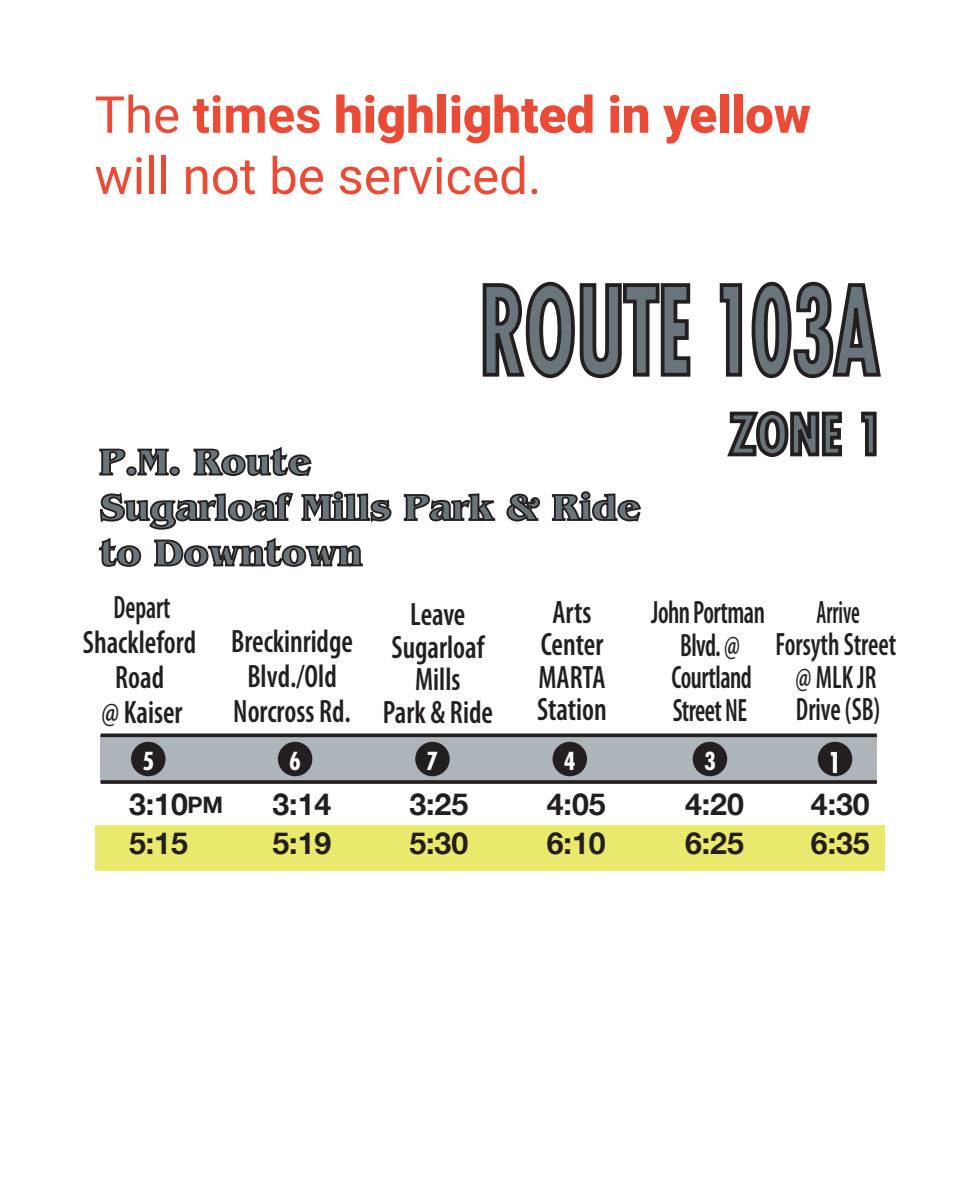
<style>
.page{position:relative;width:972px;height:1188px;background:#fff}
.page>*{position:absolute;margin:0;border:0;box-sizing:border-box;transform-origin:0 0}
.t1{font:700 134.4px "Futura PT Cond";color:#6a747b;scale:.72 1}
.t2{font:700 61.2px "Futura PT Cond";color:#6a747b}
.t3{font:51px/61.2px "Roboto";color:#e94b36}
.t4{font:700 37.8px/45.3px "Benguiat Pro ITC";color:#6a747b}
.t5{font:600 condensed 32.4px/32.4px "Myriad Pro";color:#231f20;text-align:center;scale:.9 1}
.t6{font:600 condensed 32.4px/32.4px "Myriad Pro";color:#231f20;text-align:center;scale:.69 1}
.t7{font:600 condensed 32.4px/32.4px "Myriad Pro";letter-spacing:-.02em;color:#231f20;text-align:center;scale:.8 1}
.t8{font:600 condensed 32.4px/35.1px "Myriad Pro";color:#231f20;text-align:center;scale:.78 1}
.t9{font:700 31.5px "Futura PT Cond";color:#fff}
.t10{font:700 30.3px/38.7px "Helvetica Neue";color:#231f20}
.t11{font:700 27.3px "Futura PT Cond";color:#fff}
.t12{font:700 22.8px "Helvetica Neue";color:#231f20}
.s1{font-weight:700}
.s2{font-weight:900}
</style>
<div class="page">
<div style="left:95px;top:825px;width:790px;height:46px;background:#e8e96d"></div>
<svg style="left:482px;top:281px;width:209px;height:98px"></svg>
<svg style="left:719px;top:283px;width:24px;height:94px"></svg>
<svg style="left:751px;top:281px;width:130px;height:98px"></svg>
<svg style="left:727px;top:411px;width:116px;height:46px"></svg>
<svg style="left:861px;top:411px;width:16px;height:46px"></svg>
<svg style="left:99px;top:448px;width:27px;height:28px"></svg>
<div style="left:126px;top:466px;width:11px;height:10px;border:2px solid #231f20;border-radius:50%"></div>
<svg style="left:136px;top:448px;width:33px;height:28px"></svg>
<div style="left:169px;top:466px;width:11px;height:10px;border:2px solid #231f20;border-radius:50%"></div>
<svg style="left:193px;top:446px;width:119px;height:31px"></svg>
<svg style="left:403px;top:493px;width:93px;height:29px"></svg>
<svg style="left:506px;top:493px;width:34px;height:29px"></svg>
<svg style="left:551px;top:491px;width:90px;height:31px"></svg>
<svg style="left:98px;top:491px;width:294px;height:76px"></svg>
<div style="left:101px;top:735px;width:776px;height:47px;background:#adb4ba"></div>
<div style="left:818px;top:742px;width:34px;height:34px;background:#231f20;border-radius:50%"></div>
<div style="left:693px;top:742px;width:34px;height:34px;background:#231f20;border-radius:50%"></div>
<div style="left:553px;top:742px;width:34px;height:34px;background:#231f20;border-radius:50%"></div>
<div style="left:415px;top:742px;width:35px;height:34px;background:#231f20;border-radius:50%"></div>
<div style="left:131px;top:742px;width:35px;height:34px;background:#231f20;border-radius:50%"></div>
<div style="left:278px;top:742px;width:34px;height:34px;background:#231f20;border-radius:50%"></div>
<hr style="left:101px;top:734px;width:776px;height:3px;background:#231f20">
<svg style="left:101px;top:780px;width:776px;height:4px;fill:#403e3f"></svg>
<h3 class="t3" style="left:94px;top:82px;width:718px">The <span class="s1">times</span> <span class="s2">highlighted in yellow </span>will not be serviced.</h3>
<p class="t1" style="left:480px;top:252px;width:556px">ROUTE 103A</p>
<p class="t2" style="left:729px;top:399px;width:156px">ZONE 1</p>
<p class="t4" style="left:100px;top:439px;width:542px">P.M. Route<br>Sugarloaf Mills Park &amp; Ride to Downtown</p>
<p class="t8" style="left:83px;top:589px;width:147px">Depart<br>Shackleford<br>Road<br>@ Kaiser</p>
<p class="t5" style="left:383px;top:598px;width:124px">Leave<br>Sugarloaf<br>Mills<br>Park &amp; Ride</p>
<p class="t11" style="left:142px;top:745px;width:13px">5</p>
<p class="t11" style="left:289px;top:745px;width:13px">6</p>
<p class="t11" style="left:427px;top:745px;width:13px">7</p>
<p class="t11" style="left:564px;top:745px;width:13px">4</p>
<p class="t11" style="left:704px;top:745px;width:13px">3</p>
<p class="t9" style="left:828px;top:744px;width:15px">1</p>
<p class="t5" style="left:537px;top:595px;width:79px">Arts<br>Center<br>MARTA<br>Station</p>
<p class="t7" style="left:651px;top:596px;width:144px">John Portman<br>Blvd. @<br>Courtland<br>Street NE</p>
<p class="t6" style="left:776px;top:595px;width:177px">Arrive<br>Forsyth Street @ MLK JR<br>Drive (SB)</p>
<p class="t5" style="left:231px;top:623px;width:137px;line-height:35.1px">Breckinridge<br>Blvd./Old<br>Norcross Rd.</p>
<p class="t10" style="left:129px;top:786px;width:60px">3:10<br>5:15</p>
<p class="t10" style="left:547px;top:786px;width:60px">4:05<br>6:10</p>
<p class="t10" style="left:685px;top:786px;width:60px">4:20<br>6:25</p>
<p class="t10" style="left:811px;top:786px;width:60px">4:30<br>6:35</p>
<p class="t10" style="left:272px;top:786px;width:60px">3:14<br>5:19</p>
<p class="t10" style="left:409px;top:786px;width:60px">3:25<br>5:30</p>
<p class="t12" style="left:187px;top:787px;width:37px">PM</p>
</div>
